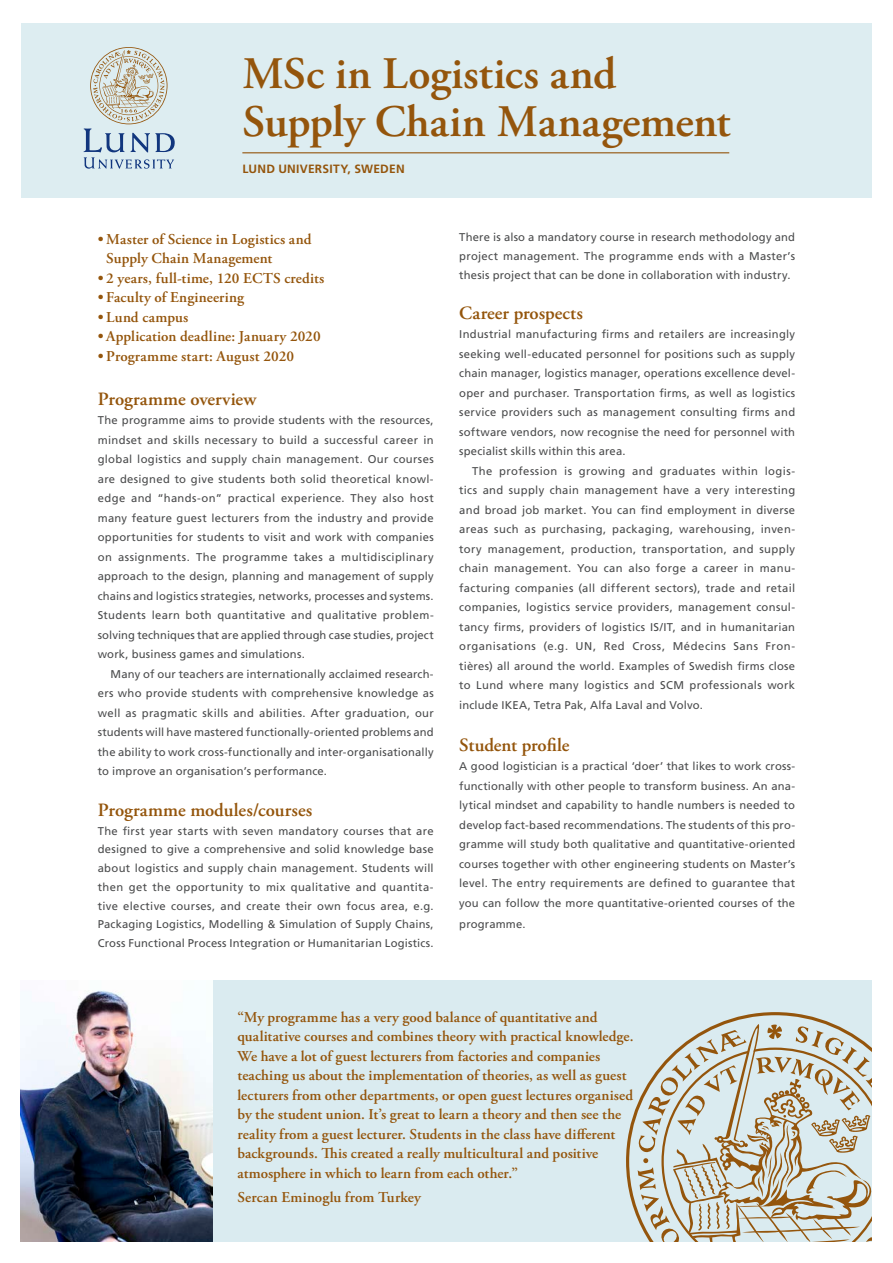
<style>
.page{position:relative;width:893px;height:1263px;background:#fff}
.page>*{position:absolute;margin:0;border:0;box-sizing:border-box;transform-origin:0 0}
.Headline___Programme{font:600 45px "Adobe Garamond Pro";letter-spacing:-.005em;color:#94550c}
.SubHEADLINE{font:600 18.75px "Adobe Garamond Pro";letter-spacing:.005em;color:#94550c}
.SubHeadline_2{font:600 18.75px "Adobe Garamond Pro";color:#94550c}
.kurser_bodycopy{font:600 18.75px "Adobe Garamond Pro";letter-spacing:-.005em;color:#94550c}
.quote{font:600 15px/19.5px "Adobe Garamond Pro";letter-spacing:.005em;color:#94550c}
.Chapter{font:700 12px "Frutiger LT Std";letter-spacing:.02em;color:#94550c}
.kurser_bodycopy-2{font:11.25px/19.5px "Frutiger LT Std";letter-spacing:.015em;color:#4b4c4d;text-align:justify}
.xkurser_bodycopy{font:11.25px/19.5px "Frutiger LT Std";letter-spacing:.015em;color:#4b4c4d;text-align:justify}
</style>
<div class="page">
<div style="left:21px;top:980px;width:851px;height:262px;background:#daebf0"></div>
<div style="left:21px;top:23px;width:851px;height:175px;background:#ddedf1"></div>
<img style="left:21px;top:980px;width:191px;height:262px">
<hr style="left:242px;top:152px;width:487px;height:1px;background:#94550c">
<svg style="left:84px;top:47px;width:91px;height:122px"></svg>
<svg style="left:626px;top:1012px;width:203px;height:208px"></svg>
<svg style="left:638px;top:1022px;width:234px;height:220px"></svg>
<p class="Headline___Programme" style="left:242px;top:48px;width:375px">MSc in Logistics and</p>
<p class="Headline___Programme" style="left:242px;top:96px;width:490px">Supply Chain Management</p>
<p class="Chapter" style="left:242px;top:161px;width:164px">LUND UNIVERSITY, SWEDEN</p>
<p class="quote" style="left:106px;top:229px;width:207px;text-indent:-9px">• Master of Science in Logistics and<br>Supply Chain Management</p>
<p class="quote" style="left:98px;top:268px;width:228px">• 2 years, full-time, 120 ECTS credits</p>
<p class="quote" style="left:98px;top:288px;width:148px">• Faculty of Engineering</p>
<p class="quote" style="left:98px;top:307px;width:92px">• Lund campus</p>
<p class="quote" style="left:98px;top:327px;width:224px">• Application deadline: January 2020</p>
<p class="quote" style="left:98px;top:346px;width:198px">• Programme start: August 2020</p>
<p class="SubHEADLINE" style="left:98px;top:388px;width:160px">Programme overview</p>
<p class="kurser_bodycopy-2" style="left:98px;top:411px;width:337px">The programme aims to provide students with the resources, mindset and skills necessary to build a successful career in global logistics and supply chain management. Our courses are designed to give students both solid theoretical knowl&shy;edge and “hands-on” practical experience. They also host many feature guest lecturers from the industry and provide opportunities for students to visit and work with companies on assignments. The programme takes a multidisciplinary approach to the design, planning and management of supply chains and logistics strategies, networks, processes and systems.<br>Students learn both quantitative and qualitative problem&shy;solving techniques that are applied through case studies, project work, business games and simulations.</p>
<p class="kurser_bodycopy-2" style="left:98px;top:664px;width:337px;text-indent:13px">Many of our teachers are internationally acclaimed research&shy;ers who provide students with comprehensive knowledge as well as pragmatic skills and abilities. After graduation, our students will have mastered functionally-oriented problems and the ability to work cross-functionally and inter-organisationally to improve an organisation’s performance.</p>
<p class="SubHEADLINE" style="left:98px;top:799px;width:216px">Programme modules/courses</p>
<p class="kurser_bodycopy-2" style="left:98px;top:821px;width:337px;line-height:18.8px">The first year starts with seven mandatory courses that are designed to give a comprehensive and solid knowledge base about logistics and supply chain management. Students will then get the opportunity to mix qualitative and quantita&shy;tive elective courses, and create their own focus area, e.g.<br>Packaging Logistics, Modelling &amp; Simulation of Supply Chains, Cross Functional Process Integration or Humanitarian Logistics.</p>
<p class="kurser_bodycopy-2" style="left:459px;top:228px;width:337px;line-height:18.8px">There is also a mandatory course in research methodology and project management. The programme ends with a Master’s thesis project that can be done in collaboration with industry.</p>
<p class="SubHeadline_2" style="left:459px;top:302px;width:125px">Career prospects</p>
<p class="kurser_bodycopy-2" style="left:459px;top:324px;width:337px">Industrial manufacturing firms and retailers are increasingly seeking well-educated personnel for positions such as supply chain manager, logistics manager, operations excellence devel&shy;oper and purchaser. Transportation firms, as well as logistics service providers such as management consulting firms and software vendors, now recognise the need for personnel with specialist skills within this area.</p>
<p class="kurser_bodycopy-2" style="left:459px;top:461px;width:337px;text-indent:13px">The profession is growing and graduates within logis&shy;tics and supply chain management have a very interesting and broad job market. You can find employment in diverse areas such as purchasing, packaging, warehousing, inven&shy;tory management, production, transportation, and supply chain management. You can also forge a career in manu&shy;facturing companies (all different sectors), trade and retail companies, logistics service providers, management consul&shy;tancy firms, providers of logistics IS/IT, and in humanitarian organisations (e.g. UN, Red Cross, Médecins Sans Fron&shy;tières) all around the world. Examples of Swedish firms close to Lund where many logistics and SCM professionals work include IKEA, Tetra Pak, Alfa Laval and Volvo.</p>
<p class="kurser_bodycopy" style="left:459px;top:734px;width:112px">Student profile</p>
<p class="xkurser_bodycopy" style="left:459px;top:756px;width:337px">A good logistician is a practical ‘doer’ that likes to work cross&shy;functionally with other people to transform business. An ana&shy;lytical mindset and capability to handle numbers is needed to develop fact-based recommendations. The students of this pro&shy;gramme will study both qualitative and quantitative-oriented courses together with other engineering students on Master’s level. The entry requirements are defined to guarantee that you can follow the more quantitative-oriented courses of the</p>
<p class="xkurser_bodycopy" style="left:459px;top:914px;width:68px">programme.</p>
<p class="quote" style="left:237px;top:1007px;width:361px">“My programme has a very good balance of quantitative and</p>
<p class="quote" style="left:237px;top:1027px;width:398px">qualitative courses and combines theory with practical knowledge.<br>We have a lot of guest lecturers from factories and companies teaching us about the implementation of theories, as well as guest lecturers from other departments, or open guest lectures organised by the student union. It’s great to learn a theory and then see the reality from a guest lecturer. Students in the class have different backgrounds. This created a really multicultural and positive</p>
<p class="quote" style="left:237px;top:1163px;width:282px">atmosphere in which to learn from each other.”</p>
<p class="quote" style="left:237px;top:1187px;width:185px">Sercan Eminoglu from Turkey</p>
</div>
